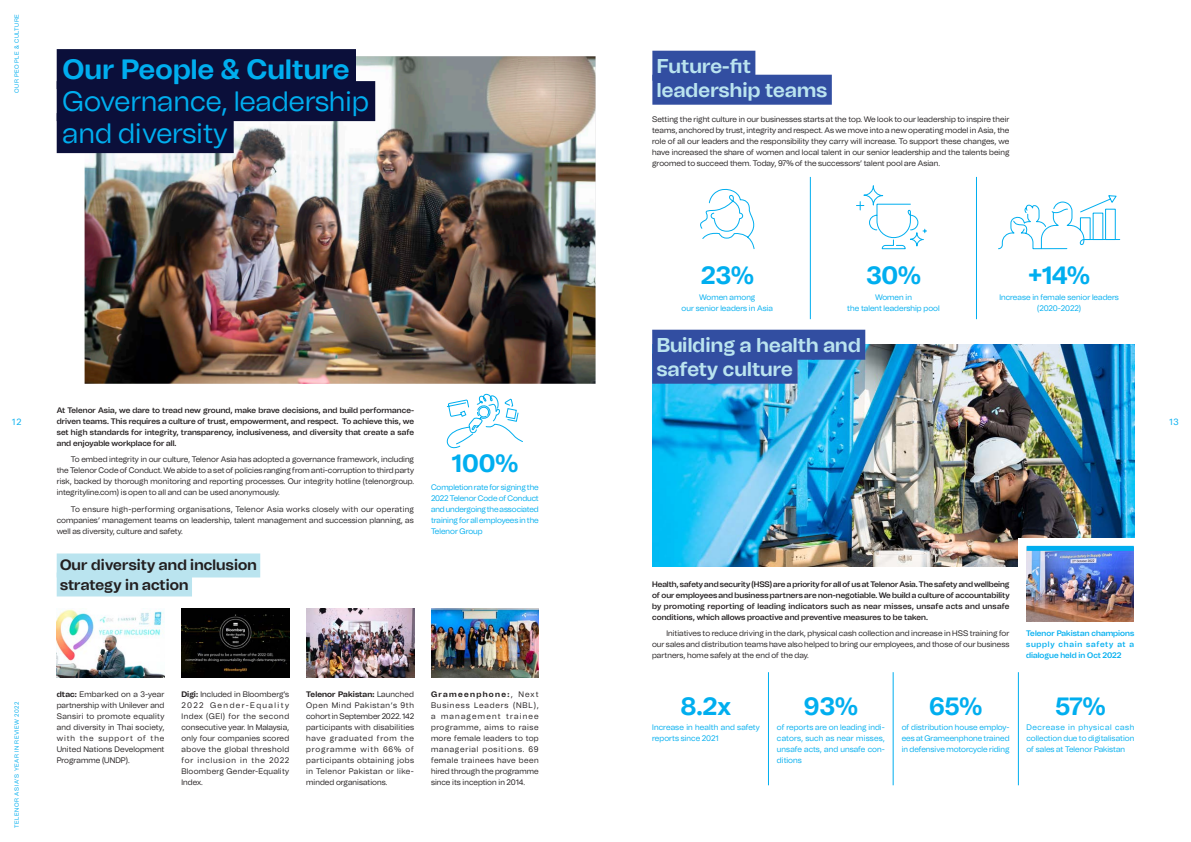
<style>
.page{position:relative;width:1191px;height:842px;background:#fff}
.page>*{position:absolute;margin:0;border:0;box-sizing:border-box;transform-origin:0 0}
.t1{font:300 28px/32px "Telenor Evolution";letter-spacing:.01em;color:#00aeef}
.t2{font:700 28px "Telenor Evolution";letter-spacing:.01em;color:#00aeef}
.t3{font:700 25px "Telenor Evolution";letter-spacing:-.015em;color:#00aeef}
.t4{font:700 20px/24px "Telenor Evolution";letter-spacing:.01em;color:#bae4ef}
.t5{font:700 15px/19px "Telenor Evolution";letter-spacing:.01em;color:#231f20}
.t6{font:300 9px "Telenor Evolution";color:#00aeef}
.t7{font:300 8px/11px "Telenor Evolution";letter-spacing:.005em;color:#231f20;text-align:justify}
.t8{font:500 8px/11px "Telenor Evolution";letter-spacing:.005em;color:#231f20;text-align:justify}
.t9{font:300 8px/11px "Telenor Evolution";letter-spacing:.005em;color:#00aeef;text-align:justify}
.t10{font:500 8px/11px "Telenor Evolution";letter-spacing:.005em;color:#00aeef;text-align:justify}
.t11{font:300 6px "Telenor Evolution";letter-spacing:.1em;color:#00aeef}
.s1{font-weight:700}
</style>
<div class="page">
<img style="left:85px;top:56px;width:510px;height:328px">
<img style="left:652px;top:344px;width:482px;height:223px">
<div style="left:1018px;top:539px;width:125px;height:81px;background:#fff"></div>
<div style="left:57px;top:553px;width:203px;height:24px;background:#bae4ef"></div>
<div style="left:57px;top:572px;width:135px;height:24px;background:#bae4ef"></div>
<div style="left:652px;top:330px;width:213px;height:30px;background:#324ea1"></div>
<div style="left:652px;top:354px;width:145px;height:30px;background:#324ea1"></div>
<div style="left:57px;top:49px;width:299px;height:40px;background:#0b0f3a"></div>
<div style="left:57px;top:81px;width:318px;height:40px;background:#0b0f3a"></div>
<div style="left:57px;top:113px;width:177px;height:40px;background:#0b0f3a"></div>
<svg style="left:700px;top:189px;width:55px;height:60px"></svg>
<svg style="left:856px;top:185px;width:71px;height:64px"></svg>
<img style="left:57px;top:609px;width:107px;height:68px">
<img style="left:181px;top:609px;width:108px;height:68px">
<img style="left:306px;top:609px;width:108px;height:68px">
<img style="left:431px;top:609px;width:108px;height:68px">
<hr style="left:768px;top:672px;width:1px;height:113px;background:#00aeef">
<hr style="left:892px;top:672px;width:1px;height:113px;background:#00aeef">
<hr style="left:1018px;top:672px;width:1px;height:113px;background:#00aeef">
<img style="left:1026px;top:551px;width:107px;height:70px">
<div style="left:1026px;top:546px;width:107px;height:5px;background:#00aeef"></div>
<hr style="left:810px;top:177px;width:1px;height:142px;background:#00aeef">
<hr style="left:976px;top:177px;width:1px;height:142px;background:#00aeef">
<div style="left:652px;top:51px;width:103px;height:30px;background:#324ea1"></div>
<div style="left:652px;top:75px;width:180px;height:30px;background:#324ea1"></div>
<svg style="left:446px;top:394px;width:77px;height:55px"></svg>
<svg style="left:998px;top:195px;width:122px;height:54px"></svg>
<p class="t11" style="left:13px;top:93px;width:80px;rotate:-90deg">OUR PEOPLE &amp; CULTURE</p>
<p class="t2" style="left:63px;top:52px;width:288px">Our People &amp; Culture</p>
<p class="t1" style="left:63px;top:86px;width:308px">Governance, leadership and diversity</p>
<p class="t4" style="left:657px;top:54px;width:172px">Future-fit leadership teams</p>
<p class="t7" style="left:652px;top:114px;width:359px">Setting the right culture in our businesses starts at the top. We look to our leadership to inspire their teams, anchored by trust, integrity and respect. As we move into a new operating model in Asia, the role of all our leaders and the responsibility they carry will increase. To support these changes, we have increased the share of women and local talent in our senior leadership and the talents being groomed to succeed them. Today, 97% of the successors’ talent pool are Asian.</p>
<p class="t3" style="left:701px;top:260px;width:54px">23%</p>
<p class="t9" style="left:681px;top:292px;width:93px;text-align:center">Women among<br>our senior leaders in Asia</p>
<p class="t3" style="left:866px;top:260px;width:56px">30%</p>
<p class="t9" style="left:847px;top:292px;width:94px;text-align:center">Women in<br>the talent leadership pool</p>
<p class="t4" style="left:656px;top:333px;width:205px">Building a health and safety culture</p>
<p class="t3" style="left:1028px;top:260px;width:63px">+14%</p>
<p class="t9" style="left:999px;top:292px;width:121px;text-align:center">Increase in female senior leaders (2020-2022)</p>
<p class="t8" style="left:57px;top:404px;width:359px">At Telenor Asia, we dare to tread new ground, make brave decisions, and build performance&shy;driven teams. This requires a culture of trust, empowerment, and respect. To achieve this, we set high standards for integrity, transparency, inclusiveness, and diversity that create a safe and enjoyable workplace for all.</p>
<p class="t7" style="left:57px;top:454px;width:359px;text-indent:14px">To embed integrity in our culture, Telenor Asia has adopted a governance framework, including the Telenor Code of Conduct. We abide to a set of policies ranging from anti-corruption to third party risk, backed by thorough monitoring and reporting processes. Our integrity hotline (telenorgroup. integrityline.com) is open to all and can be used anonymously.</p>
<p class="t7" style="left:57px;top:504px;width:359px;text-indent:14px">To ensure high-performing organisations, Telenor Asia works closely with our operating companies’ management teams on leadership, talent management and succession planning, as well as diversity, culture and safety.</p>
<p class="t6" style="left:12px;top:416px;width:11px">12</p>
<p class="t6" style="left:1169px;top:416px;width:11px">13</p>
<p class="t3" style="left:451px;top:448px;width:68px">100%</p>
<p class="t9" style="left:431px;top:482px;width:109px">Completion rate for signing the 2022 Telenor Code of Conduct and undergoing the associated training for all employees in the Telenor Group</p>
<p class="t5" style="left:60px;top:556px;width:198px">Our diversity and inclusion strategy in action</p>
<p class="t11" style="left:13px;top:828px;width:128px;rotate:-90deg">TELENOR ASIA’S YEAR IN REVIEW 2022</p>
<p class="t7" style="left:57px;top:689px;width:109px"><span class="s1">dtac:</span> Embarked on a 3-year partnership with Unilever and Sansiri to promote equality and diversity in Thai society, with the support of the United Nations Development Programme (UNDP).</p>
<p class="t7" style="left:181px;top:689px;width:109px"><span class="s1">Digi:</span> Included in Bloomberg’s 2022 Gender-Equality Index (GEI) for the second consecutive year. In Malaysia, only four companies scored above the global threshold for inclusion in the 2022<br>Bloomberg Gender-Equality Index.</p>
<p class="t7" style="left:306px;top:689px;width:109px"><span class="s1">Telenor Pakistan:</span> Launched Open Mind Pakistan’s 9th cohort in September 2022. 142 participants with disabilities have graduated from the programme with 66% of participants obtaining jobs in Telenor Pakistan or like&shy;minded organisations.</p>
<p class="t7" style="left:431px;top:689px;width:109px"><span class="s1">Grameenphone:</span>, Next Business Leaders (NBL), a management trainee programme, aims to raise more female leaders to top managerial positions. 69 female trainees have been hired through the programme since its inception in 2014.</p>
<p class="t8" style="left:652px;top:578px;width:359px">Health, safety and security (HSS) are a priority for all of us at Telenor Asia. The safety and wellbeing of our employees and business partners are non-negotiable. We build a culture of accountability by promoting reporting of leading indicators such as near misses, unsafe acts and unsafe conditions, which allows proactive and preventive measures to be taken.</p>
<p class="t7" style="left:652px;top:628px;width:359px;text-indent:14px">Initiatives to reduce driving in the dark, physical cash collection and increase in HSS training for our sales and distribution teams have also helped to bring our employees, and those of our business partners, home safely at the end of the day.</p>
<p class="t10" style="left:1026px;top:628px;width:110px">Telenor Pakistan champions supply chain safety at a dialogue held in Oct 2022</p>
<p class="t3" style="left:681px;top:691px;width:52px">8.2x</p>
<p class="t3" style="left:929px;top:691px;width:54px">65%</p>
<p class="t3" style="left:1055px;top:691px;width:52px">57%</p>
<p class="t3" style="left:804px;top:691px;width:55px">93%</p>
<p class="t9" style="left:652px;top:722px;width:109px">Increase in health and safety reports since 2021</p>
<p class="t9" style="left:901px;top:722px;width:109px">of distribution house employ&shy;ees at Grameenphone trained in defensive motorcycle riding</p>
<p class="t9" style="left:1026px;top:722px;width:109px">Decrease in physical cash collection due to digitalisation of sales at Telenor Pakistan</p>
<p class="t9" style="left:777px;top:722px;width:109px">of reports are on leading indi&shy;cators, such as near misses, unsafe acts, and unsafe con&shy;ditions</p>
</div>
